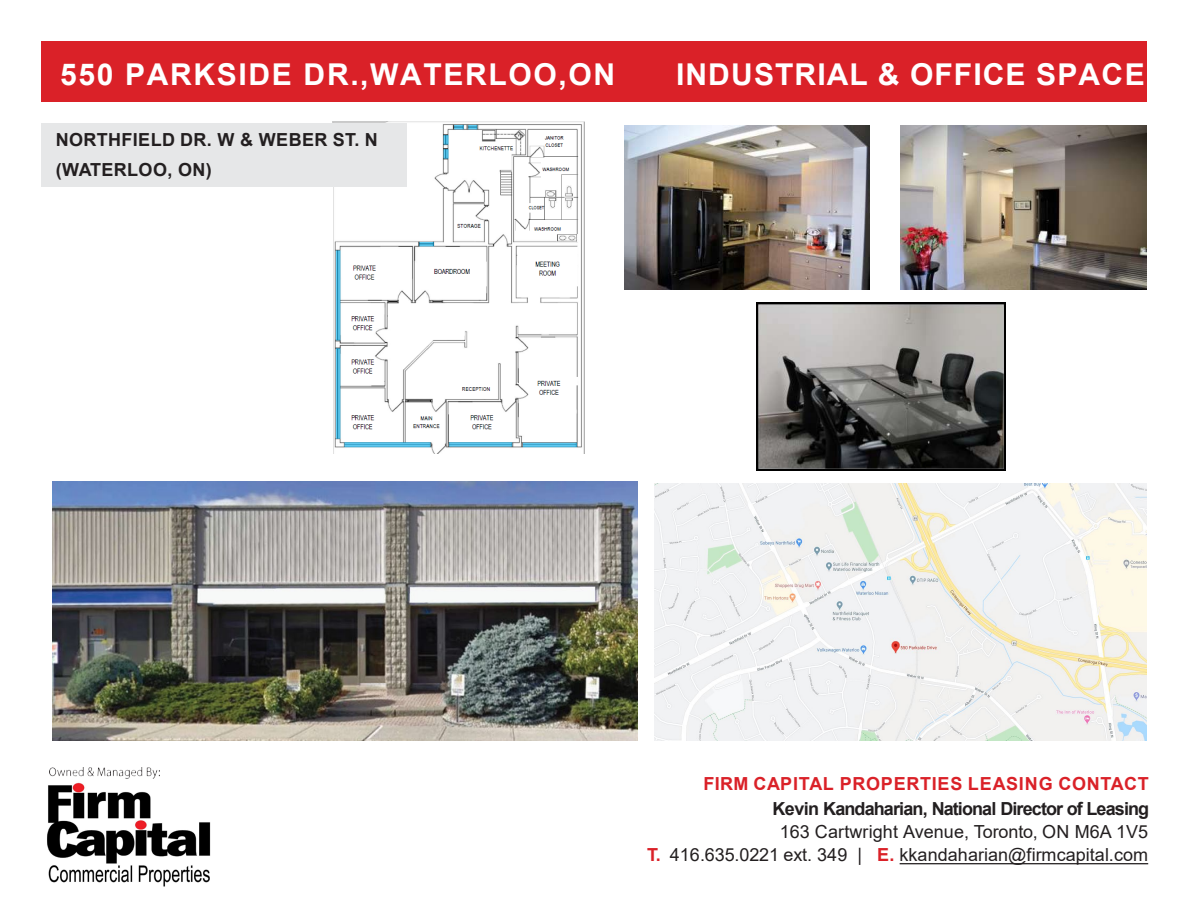
<style>
.page{position:relative;width:1188px;height:918px;background:#fff}
.page>*{position:absolute;margin:0;border:0;box-sizing:border-box;transform-origin:0 0}
.t1{font:700 30px "Arial";letter-spacing:.05em;color:#fff}
.t2{font:18px "Arial";letter-spacing:.005em;color:#231f20}
.t3{font:700 18px "Arial";letter-spacing:-.045em;color:#231f20}
.t4{font:700 18px "Arial";letter-spacing:.02em;color:#231f20}
.t5{font:700 18px "Arial";letter-spacing:.04em;color:#da2128}
.s1{font-weight:700;color:#da2128}
</style>
<div class="page">
<img style="left:332px;top:122px;width:253px;height:332px">
<div style="left:41px;top:41px;width:1106px;height:60px;background:#da2128"></div>
<img style="left:49px;top:768px;width:110px;height:10px">
<svg style="left:900px;top:863px;width:248px;height:1px"></svg>
<img style="left:47px;top:782px;width:164px;height:104px">
<div style="left:41px;top:123px;width:366px;height:63px;background:#e6e7e8"></div>
<img style="left:654px;top:483px;width:493px;height:257px">
<img style="left:52px;top:482px;width:586px;height:258px">
<img style="left:624px;top:126px;width:246px;height:164px">
<img style="left:901px;top:126px;width:245px;height:163px">
<img style="left:756px;top:303px;width:250px;height:167px">
<h2 class="t1" style="left:60px;top:53px;width:557px">550 PARKSIDE DR.,WATERLOO,ON</h2>
<h2 class="t1" style="left:676px;top:53px;width:470px">INDUSTRIAL &amp; OFFICE SPACE</h2>
<p class="t4" style="left:56px;top:127px;width:324px">NORTHFIELD DR. W &amp; WEBER ST. N</p>
<p class="t4" style="left:56px;top:157px;width:157px">(WATERLOO, ON)</p>
<p class="t5" style="left:703px;top:771px;width:447px">FIRM CAPITAL PROPERTIES LEASING CONTACT</p>
<p class="t3" style="left:773px;top:796px;width:378px">Kevin Kandaharian, National Director of Leasing</p>
<p class="t2" style="left:780px;top:819px;width:370px">163 Cartwright Avenue, Toronto, ON M6A 1V5</p>
<p class="t2" style="left:647px;top:842px;width:502px"><span class="s1">T.</span> 416.635.0221 ext. 349 | <span class="s1">E.</span> kkandaharian@firmcapital.com</p>
</div>
